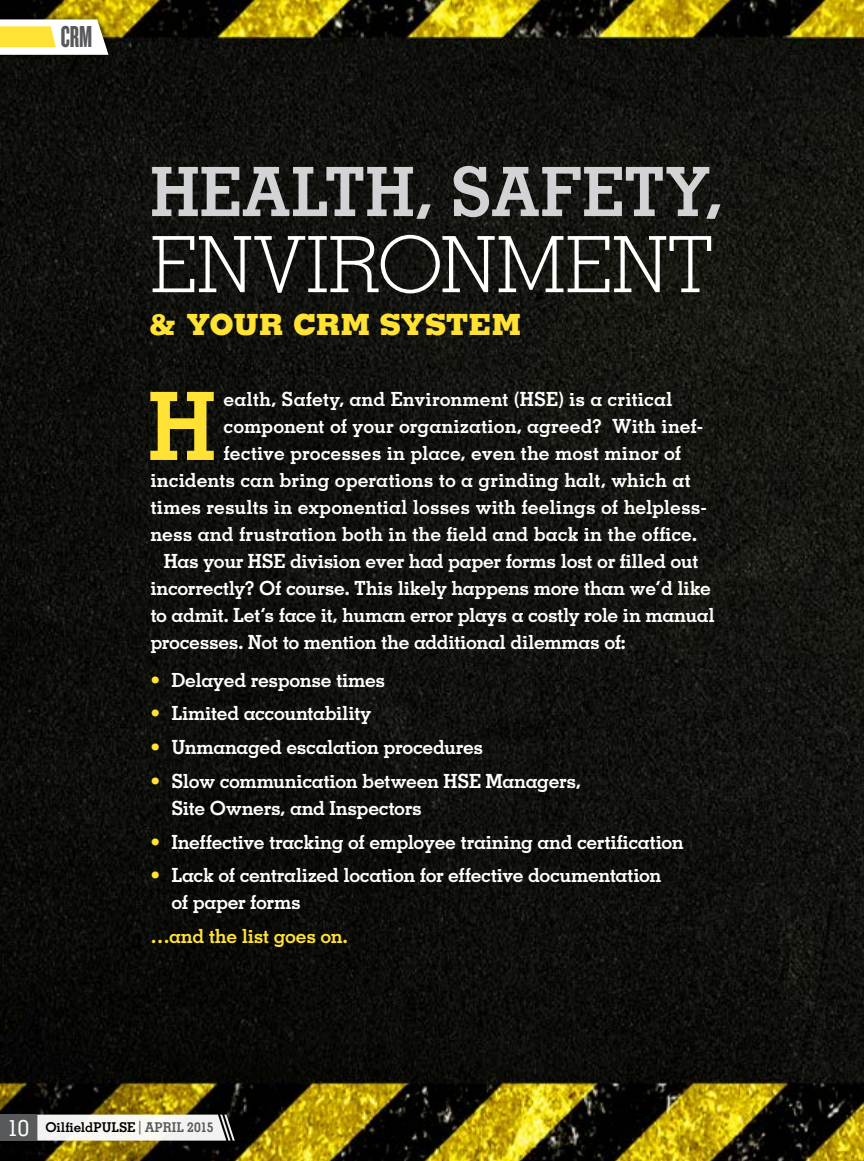
<style>
.page{position:relative;width:864px;height:1161px;background:#fff}
.page>*{position:absolute;margin:0;border:0;box-sizing:border-box;transform-origin:0 0}
.t1{font:700 94.35px "Memphis LT Std";color:#ffe234}
.t2{font:300 77.7px "Memphis LT Std";color:#fff}
.t3{font:700 68.1px "Memphis LT Std";color:#d1d3d4}
.t4{font:31.5px "Knockout 67 Full Bantamwt";color:#58595b}
.t5{font:800 29.25px "Memphis LT Std";letter-spacing:-.005em;color:#ffe234}
.t6{font:700 19.5px/27px "Memphis LT Std";letter-spacing:-.015em;color:#fff}
.t7{font:700 19.5px "Memphis LT Std";letter-spacing:-.02em;color:#ffe234}
.t8{font:700 13.5px "Memphis LT Std";color:#000}
.s1{color:#ffe234}
.s2{font-weight:500;font-size:22.5px;color:#fff}
.s3{font-weight:300}
.s4{color:#58595b}
</style>
<div class="page">
<img style="left:0;top:0;width:864px;height:1161px">
<div style="left:0;top:1115px;width:36px;height:26px;background:#58595b"></div>
<svg style="left:37px;top:1115px;width:198px;height:26px"></svg>
<div style="left:0;top:12px;width:114px;height:50px;background:#000;opacity:.75"></div>
<svg style="left:0;top:19px;width:109px;height:36px"></svg>
<h3 class="t4" style="left:61px;top:18px;width:33px">CRM</h3>
<h3 class="t3" style="left:150px;top:149px;width:574px">HEALTH, SAFETY,</h3>
<h2 class="t2" style="left:150px;top:217px;width:563px">ENVIRONMENT</h2>
<h3 class="t5" style="left:149px;top:306px;width:374px">&amp; YOUR CRM SYSTEM</h3>
<h1 class="t1" style="left:148px;top:367px;width:70px">H</h1>
<p class="t6" style="left:224px;top:385px;width:450px">ealth, Safety, and Environment (HSE) is a critical</p>
<p class="t6" style="left:224px;top:412px;width:481px">component of your organization, agreed? With inef-</p>
<p class="t6" style="left:224px;top:439px;width:459px">fective processes in place, even the most minor of</p>
<p class="t6" style="left:150px;top:466px;width:542px">incidents can bring operations to a grinding halt, which at</p>
<p class="t6" style="left:150px;top:493px;width:558px">times results in exponential losses with feelings of helpless-</p>
<p class="t6" style="left:150px;top:520px;width:548px">ness and frustration both in the field and back in the office.</p>
<p class="t6" style="left:164px;top:547px;width:536px">Has your HSE division ever had paper forms lost or filled out</p>
<p class="t6" style="left:150px;top:574px;width:562px">incorrectly? Of course. This likely happens more than we’d like</p>
<p class="t6" style="left:150px;top:601px;width:566px">to admit. Let’s face it, human error plays a costly role in manual</p>
<p class="t6" style="left:150px;top:628px;width:477px">processes. Not to mention the additional dilemmas of:</p>
<p class="t6" style="left:150px;top:666px;width:236px"><span class="s1">•</span> Delayed response times</p>
<p class="t6" style="left:150px;top:700px;width:222px"><span class="s1">•</span> Limited accountability</p>
<p class="t6" style="left:150px;top:733px;width:334px"><span class="s1">•</span> Unmanaged escalation procedures</p>
<p class="t6" style="left:171px;top:767px;width:411px;text-indent:-21px"><span class="s1">•</span> Slow communication between HSE Managers,<br>Site Owners, and Inspectors</p>
<p class="t6" style="left:150px;top:828px;width:535px"><span class="s1">•</span> Ineffective tracking of employee training and certification</p>
<p class="t6" style="left:171px;top:862px;width:492px;text-indent:-21px"><span class="s1">•</span> Lack of centralized location for effective documentation of paper forms</p>
<p class="t7" style="left:150px;top:924px;width:199px">…and the list goes on.</p>
<p class="t8" style="left:7px;top:1119px;width:208px"><span class="s2">10</span> OilfieldPULSE <span class="s3">|</span> <span class="s4">APRIL 2015</span></p>
</div>
